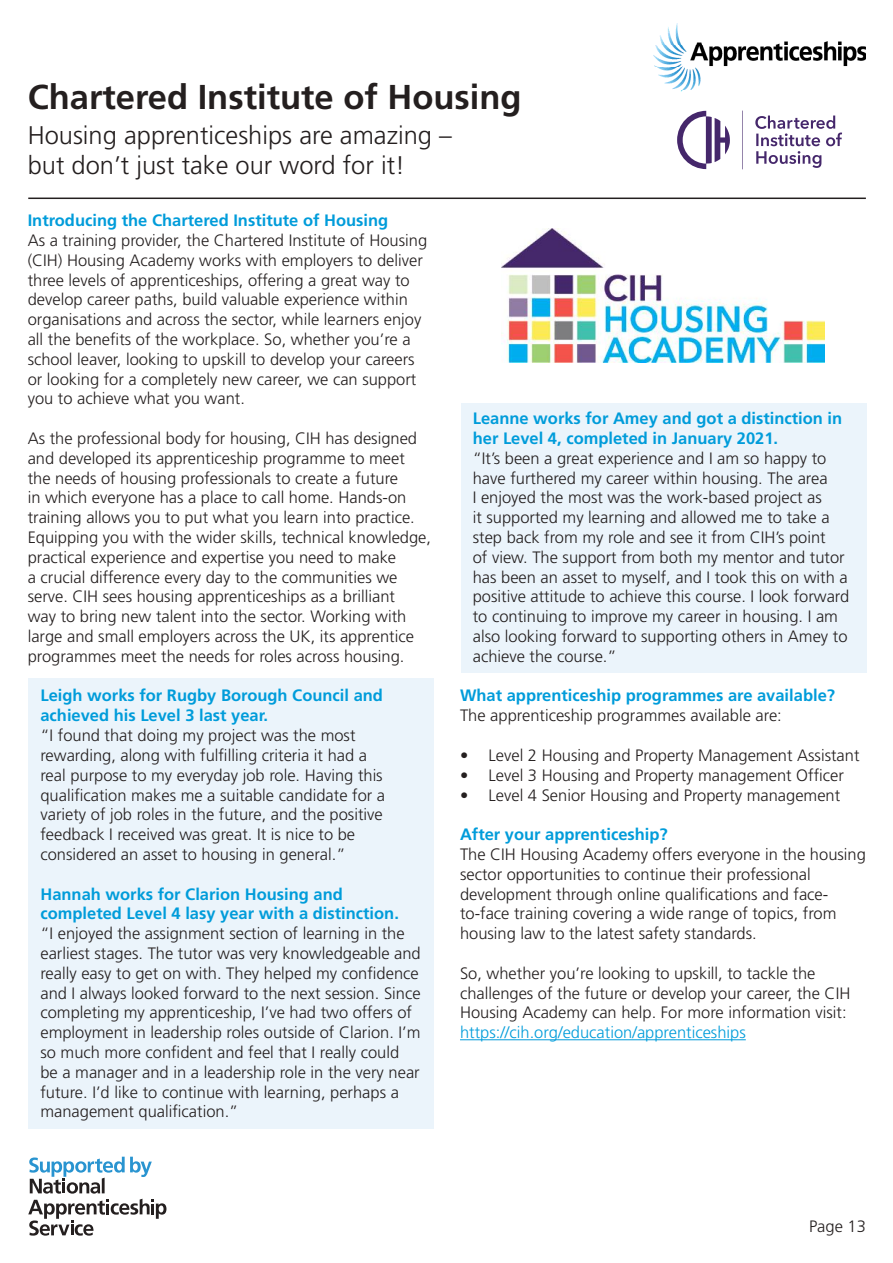
<style>
.page{position:relative;width:893px;height:1263px;background:#fff}
.page>*{position:absolute;margin:0;border:0;box-sizing:border-box;transform-origin:0 0}
.t1{font:700 34.5px "Frutiger";color:#241f1f}
.t2{font:300 25.5px/30.6px "Frutiger";color:#241f1f}
.t3{font:300 16.5px/19.8px "Frutiger";color:#241f1f}
.t4{font:700 16.5px/19.8px "Frutiger";color:#009cda}
.t5{font:300 16.5px "Frutiger";color:#009cda}
</style>
<div class="page">
<div style="left:461px;top:403px;width:406px;height:270px;background:#ebf4fb"></div>
<div style="left:28px;top:678px;width:406px;height:451px;background:#ebf4fb"></div>
<svg style="left:28px;top:1199px;width:138px;height:36px"></svg>
<svg style="left:29px;top:1157px;width:123px;height:36px"></svg>
<hr style="left:28px;top:198px;width:838px;height:1px;background:#241f1f">
<hr style="left:460px;top:1039px;width:286px;height:1px;background:#009cda">
<img style="left:653px;top:23px;width:213px;height:69px">
<img style="left:502px;top:229px;width:322px;height:134px">
<svg style="left:677px;top:111px;width:53px;height:58px"></svg>
<svg style="left:742px;top:111px;width:1px;height:58px"></svg>
<svg style="left:755px;top:116px;width:87px;height:52px"></svg>
<h1 class="t1" style="left:28px;top:76px;width:495px">Chartered Institute of Housing</h1>
<h2 class="t2" style="left:28px;top:119px;width:426px">Housing apprenticeships are amazing – but don’t just take our word for it!</h2>
<p class="t4" style="left:28px;top:211px;width:362px">Introducing the Chartered Institute of Housing</p>
<p class="t3" style="left:28px;top:230px;width:401px">As a training provider, the Chartered Institute of Housing (CIH) Housing Academy works with employers to deliver three levels of apprenticeships, offering a great way to develop career paths, build valuable experience within organisations and across the sector, while learners enjoy all the benefits of the workplace. So, whether you’re a school leaver, looking to upskill to develop your careers or looking for a completely new career, we can support you to achieve what you want.</p>
<p class="t3" style="left:28px;top:428px;width:405px">As the professional body for housing, CIH has designed and developed its apprenticeship programme to meet the needs of housing professionals to create a future<br>in which everyone has a place to call home. Hands-on training allows you to put what you learn into practice.<br>Equipping you with the wider skills, technical knowledge, practical experience and expertise you need to make<br>a crucial difference every day to the communities we serve. CIH sees housing apprenticeships as a brilliant<br>way to bring new talent into the sector. Working with large and small employers across the UK, its apprentice programmes meet the needs for roles across housing.</p>
<p class="t4" style="left:40px;top:686px;width:344px">Leigh works for Rugby Borough Council and achieved his Level 3 last year.</p>
<p class="t3" style="left:40px;top:725px;width:346px">“I found that doing my project was the most rewarding, along with fulfilling criteria it had a real purpose to my everyday job role. Having this qualification makes me a suitable candidate for a variety of job roles in the future, and the positive feedback I received was great. It is nice to be considered an asset to housing in general.”</p>
<p class="t4" style="left:40px;top:884px;width:360px">Hannah works for Clarion Housing and completed Level 4 lasy year with a distinction.</p>
<p class="t3" style="left:40px;top:923px;width:382px">“I enjoyed the assignment section of learning in the earliest stages. The tutor was very knowledgeable and really easy to get on with. They helped my confidence and I always looked forward to the next session. Since completing my apprenticeship, I’ve had two offers of employment in leadership roles outside of Clarion. I’m so much more confident and feel that I really could<br>be a manager and in a leadership role in the very near future. I’d like to continue with learning, perhaps a management qualification.”</p>
<p class="t4" style="left:473px;top:409px;width:371px">Leanne works for Amey and got a distinction in her Level 4, completed in January 2021.</p>
<p class="t3" style="left:473px;top:448px;width:378px">“It’s been a great experience and I am so happy to have furthered my career within housing. The area<br>I enjoyed the most was the work-based project as<br>it supported my learning and allowed me to take a step back from my role and see it from CIH’s point<br>of view. The support from both my mentor and tutor has been an asset to myself, and I took this on with a positive attitude to achieve this course. I look forward to continuing to improve my career in housing. I am also looking forward to supporting others in Amey to achieve the course.”</p>
<p class="t4" style="left:460px;top:686px;width:377px">What apprenticeship programmes are available?</p>
<p class="t3" style="left:460px;top:706px;width:323px">The apprenticeship programmes available are:</p>
<p class="t3" style="left:460px;top:745px;width:401px">• Level 2 Housing and Property Management Assistant</p>
<p class="t3" style="left:460px;top:765px;width:385px">• Level 3 Housing and Property management Officer</p>
<p class="t3" style="left:460px;top:785px;width:382px">• Level 4 Senior Housing and Property management</p>
<p class="t4" style="left:460px;top:824px;width:209px">After your apprenticeship?</p>
<p class="t3" style="left:460px;top:844px;width:407px">The CIH Housing Academy offers everyone in the housing sector opportunities to continue their professional development through online qualifications and face&shy;to-face training covering a wide range of topics, from housing law to the latest safety standards.</p>
<p class="t3" style="left:460px;top:963px;width:392px">So, whether you’re looking to upskill, to tackle the challenges of the future or develop your career, the CIH<br>Housing Academy can help. For more information visit:</p>
<p class="t5" style="left:460px;top:1023px;width:287px">https://cih.org/education/apprenticeships</p>
<p class="t3" style="left:809px;top:1217px;width:58px">Page 13</p>
</div>
